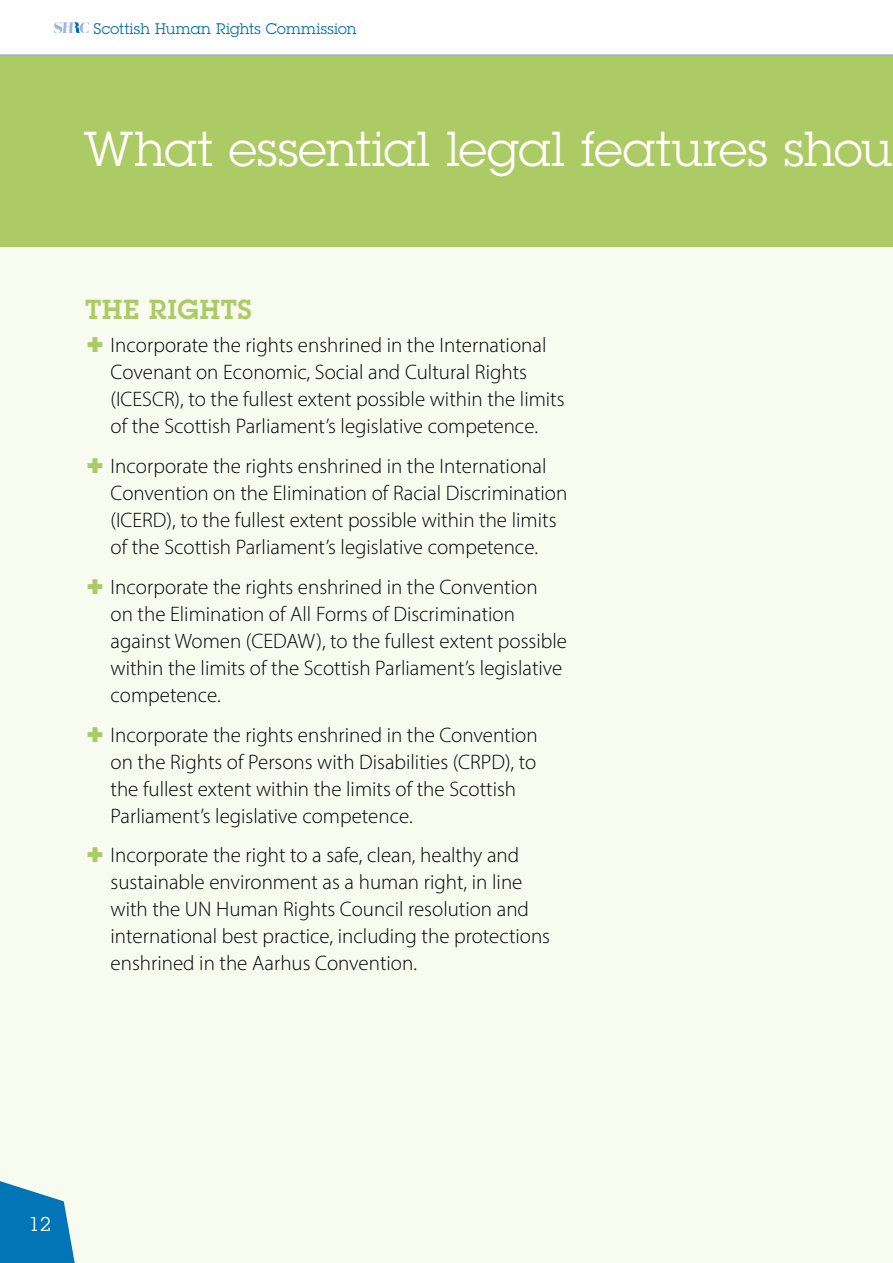
<style>
.page{position:relative;width:893px;height:1263px;background:#fff}
.page>*{position:absolute;margin:0;border:0;box-sizing:border-box;transform-origin:0 0}
.t1{font:48px "Lubalin Graph LT";letter-spacing:.005em;color:#fff}
.t2{font:600 27px "Lubalin Graph LT";letter-spacing:.035em;color:#adcb65}
.t3{font:300 21px/27px "Myriad Pro";color:#000}
.t4{font:19.5px "Lubalin Graph LT";color:#fff}
.t5{font:15px "Lubalin Graph LT";letter-spacing:.02em;color:#006caf}
.s1{color:#adcb65}
</style>
<div class="page">
<div style="left:0;top:54px;width:893px;height:1209px;background:#f8fbf0"></div>
<div style="left:0;top:55px;width:893px;height:192px;background:#adcb65"></div>
<svg style="left:0;top:33px;width:893px;height:22px"></svg>
<svg style="left:0;top:1181px;width:75px;height:82px"></svg>
<svg style="left:54px;top:22px;width:35px;height:11px"></svg>
<p class="t5" style="left:94px;top:19px;width:264px">Scottish Human Rights Commission</p>
<h1 class="t1" style="left:84px;top:119px;width:810px">What essential legal features shou</h1>
<p class="t2" style="left:85px;top:291px;width:168px">THE RIGHTS</p>
<p class="t3" style="left:111px;top:331px;width:456px;text-indent:-23px"><span class="s1">✚</span> Incorporate the rights enshrined in the International Covenant on Economic, Social and Cultural Rights (ICESCR), to the fullest extent possible within the limits of the Scottish Parliament’s legislative competence.</p>
<p class="t3" style="left:111px;top:452px;width:458px;text-indent:-23px"><span class="s1">✚</span> Incorporate the rights enshrined in the International Convention on the Elimination of Racial Discrimination (ICERD), to the fullest extent possible within the limits of the Scottish Parliament’s legislative competence.</p>
<p class="t3" style="left:111px;top:573px;width:458px;text-indent:-23px"><span class="s1">✚</span> Incorporate the rights enshrined in the Convention<br>on the Elimination of All Forms of Discrimination against Women (CEDAW), to the fullest extent possible within the limits of the Scottish Parliament’s legislative competence.</p>
<p class="t3" style="left:111px;top:721px;width:429px;text-indent:-23px"><span class="s1">✚</span> Incorporate the rights enshrined in the Convention on the Rights of Persons with Disabilities (CRPD), to the fullest extent within the limits of the Scottish Parliament’s legislative competence.</p>
<p class="t3" style="left:111px;top:842px;width:441px;text-indent:-23px"><span class="s1">✚</span> Incorporate the right to a safe, clean, healthy and sustainable environment as a human right, in line with the UN Human Rights Council resolution and international best practice, including the protections enshrined in the Aarhus Convention.</p>
<p class="t4" style="left:28px;top:1212px;width:24px">12</p>
</div>
